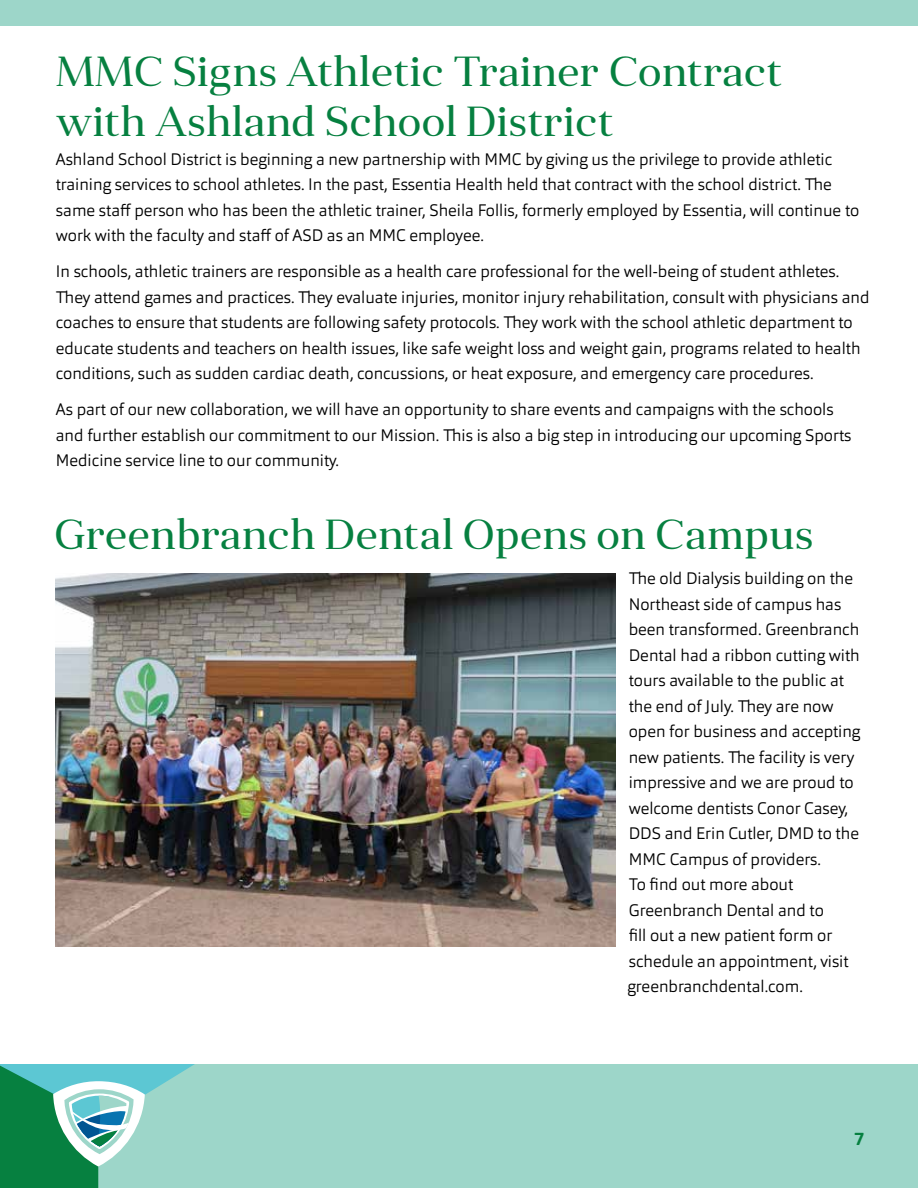
<style>
.page{position:relative;width:918px;height:1188px;background:#fff}
.page>*{position:absolute;margin:0;border:0;box-sizing:border-box;transform-origin:0 0}
.t1{font:42px/50.4px "Anglecia Pro Title";color:#068040}
.t2{font:700 18px "Orgon";color:#068040}
.t3{font:300 16.5px/25.5px "Orgon";color:#000}
</style>
<div class="page">
<div style="left:288px;top:1064px;width:150px;height:124px;background:#9dd6c9"></div>
<div style="left:438px;top:992px;width:480px;height:196px;background:#9dd6c9"></div>
<div style="left:0;top:0;width:918px;height:27px;background:#9dd6c9"></div>
<div style="left:0;top:27px;width:918px;height:1037px;background:#fff"></div>
<svg style="left:0;top:1064px;width:288px;height:124px;background:#77c1ae"></svg>
<img style="left:56px;top:573px;width:559px;height:373px">
<h1 class="t1" style="left:56px;top:45px;width:728px">MMC Signs Athletic Trainer Contract with Ashland School District</h1>
<p class="t3" style="left:56px;top:146px;width:805px">Ashland School District is beginning a new partnership with MMC by giving us the privilege to provide athletic training services to school athletes. In the past, Essentia Health held that contract with the school district. The same staff person who has been the athletic trainer, Sheila Follis, formerly employed by Essentia, will continue to work with the faculty and staff of ASD as an MMC employee.</p>
<p class="t3" style="left:56px;top:259px;width:815px">In schools, athletic trainers are responsible as a health care professional for the well-being of student athletes.<br>They attend games and practices. They evaluate injuries, monitor injury rehabilitation, consult with physicians and coaches to ensure that students are following safety protocols. They work with the school athletic department to educate students and teachers on health issues, like safe weight loss and weight gain, programs related to health conditions, such as sudden cardiac death, concussions, or heat exposure, and emergency care procedures.</p>
<p class="t3" style="left:56px;top:397px;width:797px">As part of our new collaboration, we will have an opportunity to share events and campaigns with the schools and further establish our commitment to our Mission. This is also a big step in introducing our upcoming Sports<br>Medicine service line to our community.</p>
<h1 class="t1" style="left:54px;top:508px;width:761px">Greenbranch Dental Opens on Campus</h1>
<p class="t3" style="left:627px;top:566px;width:234px">The old Dialysis building on the<br>Northeast side of campus has been transformed. Greenbranch<br>Dental had a ribbon cutting with tours available to the public at the end of July. They are now open for business and accepting new patients. The facility is very impressive and we are proud to welcome dentists Conor Casey,<br>DDS and Erin Cutler, DMD to the<br>MMC Campus of providers.<br>To find out more about<br>Greenbranch Dental and to<br>fill out a new patient form or schedule an appointment, visit greenbranchdental.com.</p>
<p class="t2" style="left:854px;top:1127px;width:12px">7</p>
</div>
